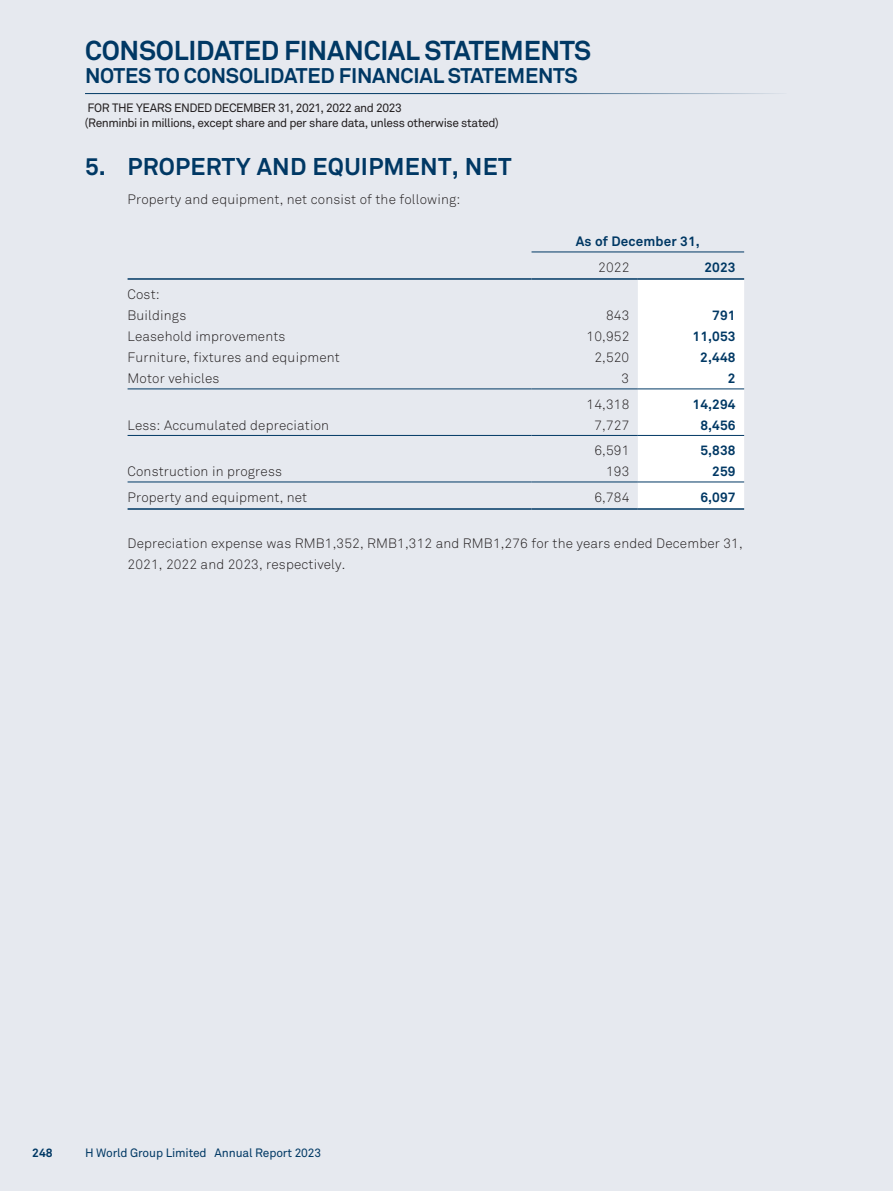
<style>
.page{position:relative;width:893px;height:1191px;background:#e6e9ef}
.page>*{position:absolute;margin:0;border:0;box-sizing:border-box;transform-origin:0 0}
.t1{font:700 27px "Akkurat Pro";letter-spacing:-.01em;color:#003864}
.t2{font:700 24px "Akkurat Pro";letter-spacing:.01em;color:#003864}
.t3{font:700 21px "Akkurat Pro";letter-spacing:-.01em;color:#003864}
.t4{font:13.5px/21px "Akkurat Light Pro";letter-spacing:.01em;color:#231f20}
.t5{font:700 13.5px "Akkurat Pro";letter-spacing:.01em;color:#003864}
.t6{font:12px/15px "Akkurat Pro";letter-spacing:-.035em;color:#231f20}
.t7{font:12px "Akkurat Pro";letter-spacing:-.01em;color:#003864}
.t8{font:700 12px "Akkurat Pro";color:#003864}
</style>
<div class="page">
<hr style="left:85px;top:93px;width:702px;height:1px;background:#003864">
<div style="left:638px;top:280px;width:106px;height:228px;background:#fff"></div>
<hr style="left:531px;top:251px;width:213px;height:1px;background:#003864">
<hr style="left:128px;top:278px;width:403px;height:2px;background:#003864">
<hr style="left:531px;top:278px;width:107px;height:2px;background:#003864">
<hr style="left:638px;top:278px;width:106px;height:2px;background:#003864">
<hr style="left:128px;top:388px;width:403px;height:1px;background:#003864">
<hr style="left:531px;top:388px;width:107px;height:1px;background:#003864">
<hr style="left:638px;top:388px;width:106px;height:1px;background:#003864">
<hr style="left:128px;top:435px;width:403px;height:1px;background:#003864">
<hr style="left:531px;top:435px;width:107px;height:1px;background:#003864">
<hr style="left:638px;top:435px;width:106px;height:1px;background:#003864">
<hr style="left:128px;top:481px;width:403px;height:1px;background:#003864">
<hr style="left:531px;top:481px;width:107px;height:1px;background:#003864">
<hr style="left:638px;top:481px;width:106px;height:1px;background:#003864">
<hr style="left:128px;top:508px;width:403px;height:2px;background:#003864">
<hr style="left:531px;top:508px;width:107px;height:2px;background:#003864">
<hr style="left:638px;top:508px;width:106px;height:2px;background:#003864">
<h1 class="t1" style="left:85px;top:34px;width:508px">CONSOLIDATED FINANCIAL STATEMENTS</h1>
<h3 class="t3" style="left:85px;top:62px;width:494px">NOTES TO CONSOLIDATED FINANCIAL STATEMENTS</h3>
<p class="t6" style="left:85px;top:101px;width:416px">FOR THE YEARS ENDED DECEMBER 31, 2021, 2022 and 2023<br>(Renminbi in millions, except share and per share data, unless otherwise stated)</p>
<h2 class="t2" style="left:85px;top:151px;width:428px">5. PROPERTY AND EQUIPMENT, NET</h2>
<p class="t4" style="left:128px;top:189px;width:334px">Property and equipment, net consist of the following:</p>
<p class="t4" style="left:128px;top:284px;width:60px">Cost:<br>Buildings</p>
<p class="t5" style="left:576px;top:233px;width:125px">As of December 31,</p>
<p class="t4" style="left:598px;top:257px;width:33px">2022</p>
<p class="t5" style="left:704px;top:258px;width:33px">2023</p>
<p class="t4" style="left:606px;top:305px;width:25px">843</p>
<p class="t5" style="left:712px;top:307px;width:25px">791</p>
<p class="t4" style="left:128px;top:326px;width:159px">Leasehold improvements</p>
<p class="t4" style="left:587px;top:326px;width:44px">10,952</p>
<p class="t5" style="left:692px;top:328px;width:45px">11,053</p>
<p class="t4" style="left:128px;top:347px;width:214px">Furniture, fixtures and equipment</p>
<p class="t4" style="left:594px;top:347px;width:36px">2,520</p>
<p class="t5" style="left:700px;top:349px;width:37px">2,448</p>
<p class="t4" style="left:128px;top:368px;width:93px">Motor vehicles</p>
<p class="t4" style="left:622px;top:368px;width:9px">3</p>
<p class="t5" style="left:728px;top:370px;width:9px">2</p>
<p class="t4" style="left:587px;top:393px;width:44px">14,318</p>
<p class="t5" style="left:692px;top:395px;width:45px">14,294</p>
<p class="t4" style="left:128px;top:414px;width:203px">Less: Accumulated depreciation</p>
<p class="t4" style="left:594px;top:414px;width:36px">7,727</p>
<p class="t5" style="left:700px;top:416px;width:37px">8,456</p>
<p class="t4" style="left:594px;top:440px;width:36px">6,591</p>
<p class="t5" style="left:700px;top:442px;width:37px">5,838</p>
<p class="t4" style="left:128px;top:461px;width:156px">Construction in progress</p>
<p class="t4" style="left:606px;top:461px;width:25px">193</p>
<p class="t5" style="left:712px;top:463px;width:25px">259</p>
<p class="t4" style="left:128px;top:486px;width:181px">Property and equipment, net</p>
<p class="t4" style="left:594px;top:486px;width:36px">6,784</p>
<p class="t5" style="left:700px;top:488px;width:37px">6,097</p>
<p class="t4" style="left:128px;top:533px;width:617px">Depreciation expense was RMB1,352, RMB1,312 and RMB1,276 for the years ended December 31,<br>2021, 2022 and 2023, respectively.</p>
<p class="t8" style="left:32px;top:1145px;width:22px">248</p>
<p class="t7" style="left:85px;top:1145px;width:238px">H World Group Limited Annual Report 2023</p>
</div>
